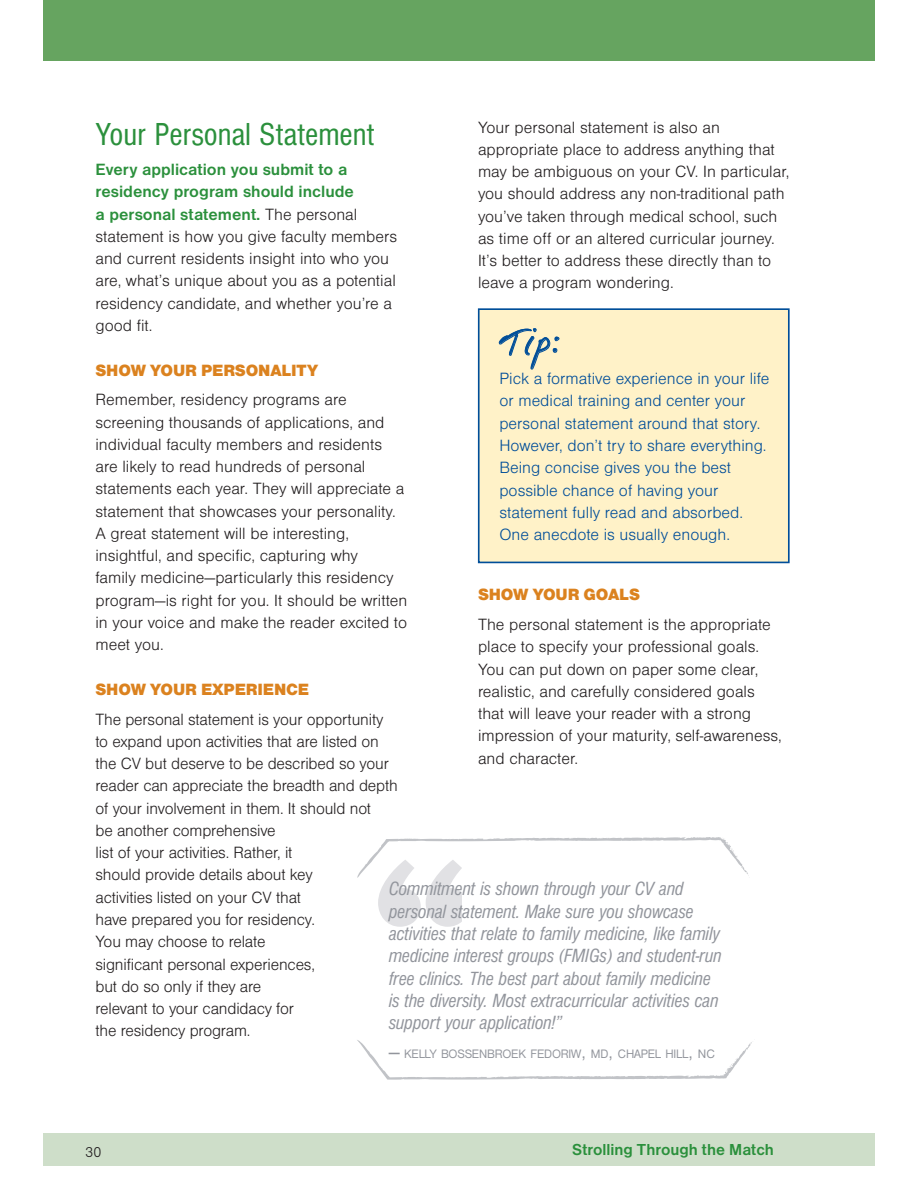
<style>
.page{position:relative;width:918px;height:1188px;background:#fff}
.page>*{position:absolute;margin:0;border:0;box-sizing:border-box;transform-origin:0 0}
.t1{font:42.9px "GFY Michael";color:#004e99}
.t2{font:condensed 33px "Nimbus San D";color:#2b903c}
.t3{font:italic condensed 19.8px/22.2px "Nimbus San D";letter-spacing:-.01em;color:#92959c}
.t4{font:16.95px/22.4px "Nimbus San D Ligh";color:#231f20}
.t5{font:16.95px/22.4px "Nimbus San D Ligh";color:#004e99}
.t6{font:700 16.95px/22.2px "Nimbus San D";color:#2b903c}
.t7{font:16.95px "Nimbus San D Blac";letter-spacing:-.01em;color:#db821f}
.t8{font:700 16.5px "Nimbus San D";color:#2b903c}
.t9{font:14.85px "Nimbus San D Ligh";color:#231f20}
.t10{font:12.75px "Nimbus San D";letter-spacing:-.015em;color:#92959c;scale:.96 1}
.s1{font-family:"Nimbus San D Ligh";font-weight:400;color:#231f20}
.s2{font-size:18.15px}
</style>
<div class="page">
<div style="left:43px;top:1133px;width:832px;height:32px;background:#cedec9"></div>
<div style="left:43px;top:0;width:832px;height:61px;background:#66a460"></div>
<div style="left:479px;top:309px;width:310px;height:253px;background:#fff2c8"></div>
<div style="left:478px;top:308px;width:312px;height:255px;border:2px solid #004e99"></div>
<svg style="left:499px;top:328px;width:60px;height:41px"></svg>
<svg style="left:357px;top:837px;width:392px;height:90px"></svg>
<svg style="left:357px;top:1040px;width:395px;height:40px"></svg>
<p class="t4" style="left:478px;top:117px;width:313px">Your personal statement is also an appropriate place to address anything that may be ambiguous on your CV. In particular, you should address any non-traditional path you’ve taken through medical school, such as time off or an altered curricular journey.<br>It’s better to address these directly than to leave a program wondering.</p>
<h2 class="t2" style="left:95px;top:122px;width:281px">Your Personal Statement</h2>
<p class="t6" style="left:95px;top:159px;width:263px">Every application you submit to a residency program should include a personal statement. <span class="s1">The personal</span></p>
<p class="t4" style="left:95px;top:226px;width:303px">statement is how you give faculty members and current residents insight into who you are, what’s unique about you as a potential residency candidate, and whether you’re a good fit.</p>
<p class="t7" style="left:95px;top:363px;width:224px">SHOW YOUR PERSONALITY</p>
<p class="t4" style="left:95px;top:389px;width:313px">Remember, residency programs are screening thousands of applications, and individual faculty members and residents are likely to read hundreds of personal statements each year. They will appreciate a statement that showcases your personality.<br>A great statement will be interesting, insightful, and specific, capturing why<br>family medicine—particularly this residency program—is right for you. It should be written in your voice and make the reader excited to meet you.</p>
<p class="t7" style="left:95px;top:683px;width:215px">SHOW YOUR EXPERIENCE</p>
<p class="t4" style="left:95px;top:709px;width:304px">The personal statement is your opportunity to expand upon activities that are listed on the CV but deserve to be described so your reader can appreciate the breadth and depth of your involvement in them. It should not<br>be another comprehensive<br>list of your activities. Rather, it<br>should provide details about key<br>activities listed on your CV that<br>have prepared you for residency.<br>You may choose to relate<br>significant personal experiences,<br>but do so only if they are<br>relevant to your candidacy for<br>the residency program.</p>
<h1 class="t1" style="left:499px;top:315px;width:61px">Tip:</h1>
<p class="t5" style="left:499px;top:368px;width:272px">Pick a formative experience in your life or medical training and center your personal statement around that story.<br>However, don’t try to share everything.<br>Being concise gives you the best possible chance of having your statement fully read and absorbed.<br>One anecdote is usually enough.</p>
<p class="t7" style="left:478px;top:588px;width:164px">SHOW YOUR GOALS</p>
<p class="t4" style="left:478px;top:614px;width:305px">The personal statement is the appropriate place to specify your professional goals.<br>You can put down on paper some clear, realistic, and carefully considered goals that will leave your reader with a strong impression of your maturity, self-awareness, and character.</p>
<p class="t3" style="left:389px;top:879px;width:335px">Commitment is shown through your CV and personal statement. Make sure you showcase activities that relate to family medicine, like family medicine interest groups (FMIGs) and student-run free clinics. The best part about family medicine is the diversity. Most extracurricular activities can support your application!”</p>
<p class="t10" style="left:389px;top:1049px;width:341px"><span class="s2">—</span> KELLY BOSSENBROEK FEDORIW<span class="s2">,</span> MD<span class="s2">,</span> CHAPEL HILL<span class="s2">,</span> NC</p>
<p class="t9" style="left:86px;top:1147px;width:17px">30</p>
<p class="t8" style="left:572px;top:1143px;width:203px">Strolling Through the Match</p>
</div>
